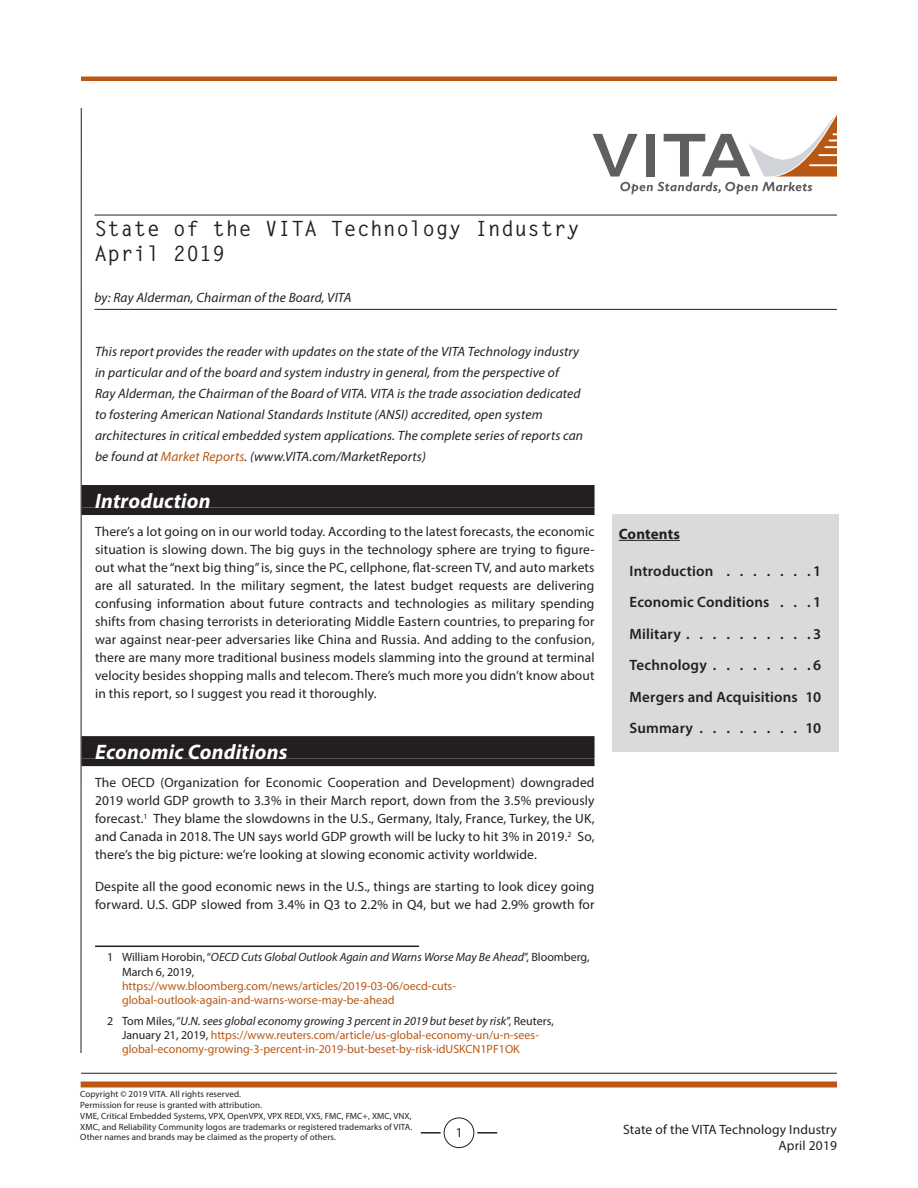
<style>
.page{position:relative;width:918px;height:1188px;background:#fff}
.page>*{position:absolute;margin:0;border:0;box-sizing:border-box;transform-origin:0 0}
.t1{font:700 21px/25.2px "Letter Gothic Std";letter-spacing:.025em;color:#231f20}
.t2{font:italic 700 21px "Myriad Pro";letter-spacing:.01em;color:#fff}
.t3{font:600 15px/31.5px "Myriad Pro";letter-spacing:.01em;color:#231f20;text-align:justify}
.t4{font:700 15px "Myriad Pro";letter-spacing:.005em;color:#231f20}
.t5{font:13.5px/18px "Myriad Pro";letter-spacing:.01em;color:#231f20;text-align:justify}
.t6{font:italic 13.5px/21px "Myriad Pro";letter-spacing:.01em;color:#231f20}
.t7{font:12px/14.4px "Myriad Pro";color:#b95814}
.t8{font:italic 12px/14.4px "Myriad Pro";color:#231f20}
.t9{font:9px/10.8px "Myriad Pro";letter-spacing:.01em;color:#231f20}
.s1{color:#b95814}
.s2{font-style:normal}
.s3{color:#231f20}
.s4{font-style:italic;color:#231f20}
</style>
<div class="page">
<svg style="left:421px;top:1132px;width:19px;height:2px"></svg>
<svg style="left:478px;top:1132px;width:19px;height:2px"></svg>
<div style="left:444px;top:1118px;width:30px;height:30px;border:1px solid #231f20;border-radius:50%"></div>
<div style="left:81px;top:1081px;width:756px;height:6px;background:#b95814"></div>
<hr style="left:81px;top:1073px;width:756px;height:1px;background:#231f20">
<div style="left:81px;top:76px;width:756px;height:5px;background:#b95814"></div>
<hr style="left:81px;top:108px;width:1px;height:945px;background:#231f20">
<hr style="left:94px;top:215px;width:743px;height:1px;background:#231f20">
<hr style="left:94px;top:309px;width:743px;height:1px;background:#231f20">
<svg style="left:593px;top:115px;width:244px;height:80px"></svg>
<div style="left:612px;top:514px;width:226px;height:237px;background:#d9dadc"></div>
<hr style="left:619px;top:540px;width:61px;height:1px;background:#231f20">
<div style="left:82px;top:485px;width:513px;height:23px;background:#231f20"></div>
<div style="left:82px;top:508px;width:513px;height:7px;background:#231f20"></div>
<div style="left:82px;top:736px;width:513px;height:23px;background:#231f20"></div>
<div style="left:82px;top:759px;width:513px;height:7px;background:#231f20"></div>
<hr style="left:95px;top:946px;width:324px;height:1px;background:#231f20">
<h1 class="t1" style="left:94px;top:216px;width:487px">State of the VITA Technology Industry<br>April 2019</h1>
<p class="t6" style="left:94px;top:287px;width:258px">by: Ray Alderman, Chairman of the Board, VITA</p>
<p class="t6" style="left:95px;top:340px;width:490px">This report provides the reader with updates on the state of the VITA Technology industry in particular and of the board and system industry in general, from the perspective of<br>Ray Alderman, the Chairman of the Board of VITA. VITA is the trade association dedicated to fostering American National Standards Institute (ANSI) accredited, open system architectures in critical embedded system applications. The complete series of reports can be found at <span class="s1">Market Reports</span>. (www.VITA.com/MarketReports)</p>
<h1 class="t2" style="left:95px;top:487px;width:117px">Introduction</h1>
<p class="t5" style="left:95px;top:523px;width:501px">There’s a lot going on in our world today. According to the latest forecasts, the economic situation is slowing down. The big guys in the technology sphere are trying to figure&shy;out what the “next big thing” is, since the PC, cellphone, flat-screen TV, and auto markets are all saturated. In the military segment, the latest budget requests are delivering confusing information about future contracts and technologies as military spending shifts from chasing terrorists in deteriorating Middle Eastern countries, to preparing for war against near-peer adversaries like China and Russia. And adding to the confusion, there are many more traditional business models slamming into the ground at terminal velocity besides shopping malls and telecom. There’s much more you didn’t know about in this report, so I suggest you read it thoroughly.</p>
<h1 class="t2" style="left:95px;top:738px;width:194px">Economic Conditions</h1>
<p class="t5" style="left:95px;top:774px;width:501px">The OECD (Organization for Economic Cooperation and Development) downgraded 2019 world GDP growth to 3.3% in their March report, down from the 3.5% previously forecast.<sup>1</sup> They blame the slowdowns in the U.S., Germany, Italy, France, Turkey, the UK, and Canada in 2018. The UN says world GDP growth will be lucky to hit 3% in 2019.<sup>2</sup> So, there’s the big picture: we’re looking at slowing economic activity worldwide.</p>
<p class="t5" style="left:95px;top:877px;width:501px">Despite all the good economic news in the U.S., things are starting to look dicey going forward. U.S. GDP slowed from 3.4% in Q3 to 2.2% in Q4, but we had 2.9% growth for</p>
<p class="t8" style="left:122px;top:950px;width:469px;text-indent:-15px"><span class="s2">1 William Horobin, “</span>OECD Cuts Global Outlook Again and Warns Worse May Be Ahead<span class="s2">”, Bloomberg,<br>March 6, 2019,</span></p>
<p class="t7" style="left:122px;top:979px;width:336px">https://www.bloomberg.com/news/articles/2019-03-06/oecd-cuts&shy;global-outlook-again-and-warns-worse-may-be-ahead</p>
<p class="t7" style="left:122px;top:1013px;width:433px;text-indent:-15px"><span class="s3">2 Tom Miles, “</span><span class="s4">U.N. sees global economy growing 3 percent in 2019 but beset by risk</span><span class="s3">”, Reuters,<br>January 21, 2019,</span> https://www.reuters.com/article/us-global-economy-un/u-n-sees&shy;global-economy-growing-3-percent-in-2019-but-beset-by-risk-idUSKCN1PF1OK</p>
<p class="t4" style="left:619px;top:524px;width:63px">Contents</p>
<p class="t3" style="left:630px;top:555px;width:193px">Introduction . . . . . . 1<br>Economic Conditions . . 1<br>Military. . . . . . . . . . 3<br>Technology . . . . . . . . 6<br>Mergers and Acquisitions 10<br>Summary . . . . . . . . 10</p>
<p class="t9" style="left:80px;top:1089px;width:334px">Copyright © 2019 VITA. All rights reserved.<br>Permission for reuse is granted with attribution.<br>VME, Critical Embedded Systems, VPX, OpenVPX, VPX REDI, VXS, FMC, FMC+, XMC, VNX, XMC, and Reliability Community logos are trademarks or registered trademarks of VITA.<br>Other names and brands may be claimed as the property of others.</p>
<p class="t5" style="left:456px;top:1124px;width:8px">1</p>
<p class="t5" style="left:623px;top:1121px;width:215px;line-height:16.2px;text-align:right">State of the VITA Technology Industry<br>April 2019</p>
</div>
